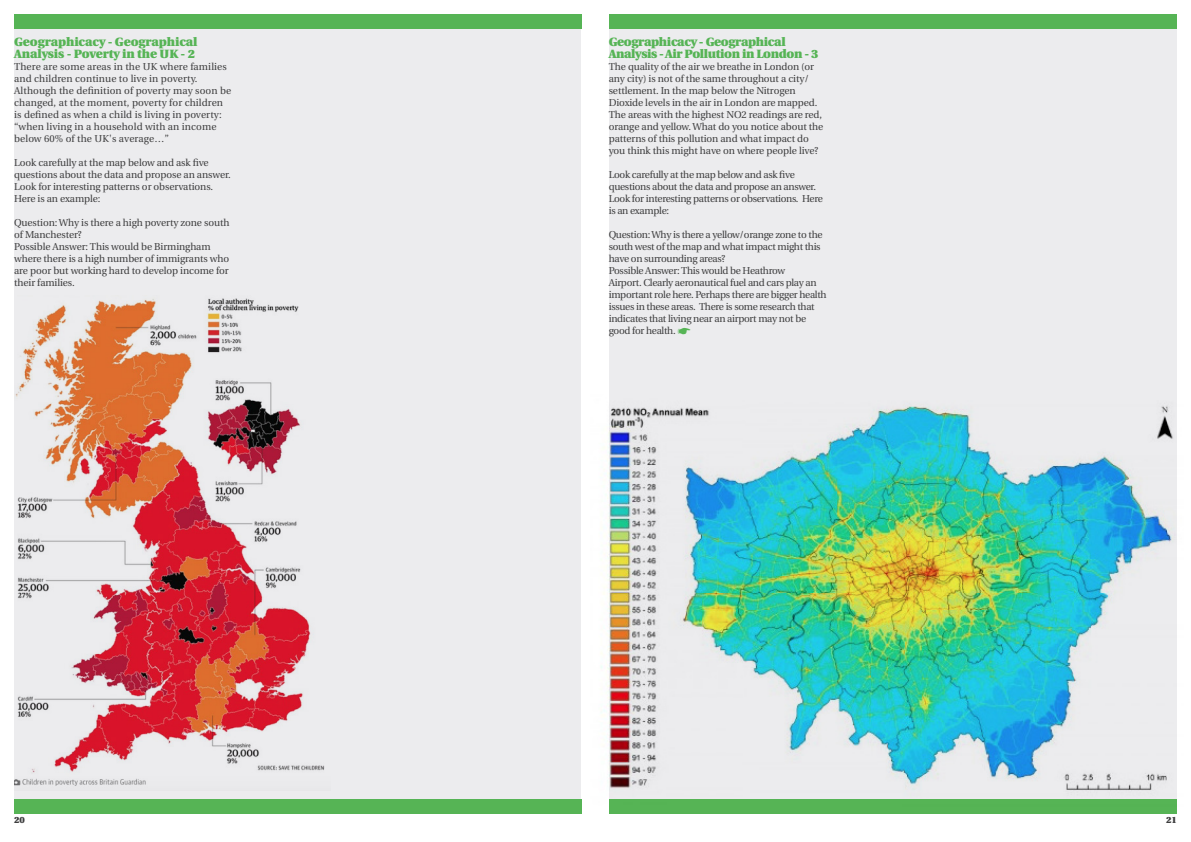
<style>
.page{position:relative;width:1191px;height:842px;background:#fff}
.page>*{position:absolute;margin:0;border:0;box-sizing:border-box;transform-origin:0 0}
.t1{font:900 12px/12px "Utopia";letter-spacing:-.03em;color:#56b455}
.t2{font:900 12px/12px "Utopia";letter-spacing:-.01em;color:#56b455}
.t3{font:10px/12px "Utopia";letter-spacing:-.01em;color:#3e3e3f}
.t4{font:10px/12px "Utopia";letter-spacing:-.03em;color:#3e3e3f}
.t5{font:10px/12px "Utopia";letter-spacing:.01em;color:#3e3e3f}
.t6{font:900 9px "Utopia";color:#3e3e3f}
.s1{color:#56b455}
</style>
<div class="page">
<div style="left:609px;top:14px;width:567px;height:800px;background:#ececee"></div>
<div style="left:609px;top:799px;width:567px;height:15px;background:#56b455"></div>
<div style="left:14px;top:14px;width:567px;height:800px;background:#ececee"></div>
<div style="left:14px;top:799px;width:567px;height:15px;background:#56b455"></div>
<div style="left:609px;top:14px;width:567px;height:14px;background:#56b455"></div>
<div style="left:14px;top:14px;width:567px;height:14px;background:#56b455"></div>
<img style="left:14px;top:298px;width:311px;height:488px">
<img style="left:601px;top:394px;width:576px;height:417px">
<p class="t2" style="left:14px;top:36px;width:185px">Geographicacy - Geographical<br>Analysis - Poverty in the UK - 2</p>
<p class="t5" style="left:14px;top:61px;width:219px">There are some areas in the UK where families and children continue to live in poverty.<br>Although the definition of poverty may soon be changed, at the moment, poverty for children is defined as when a child is living in poverty: “when living in a household with an income below 60% of the UK's average…”</p>
<p class="t3" style="left:14px;top:157px;width:218px">Look carefully at the map below and ask five questions about the data and propose an answer.<br>Look for interesting patterns or observations.<br>Here is an example:</p>
<p class="t3" style="left:14px;top:217px;width:217px">Question: Why is there a high poverty zone south of Manchester?</p>
<p class="t3" style="left:14px;top:241px;width:216px">Possible Answer: This would be Birmingham where there is a high number of immigrants who are poor but working hard to develop income for their families.</p>
<p class="t1" style="left:609px;top:36px;width:211px">Geographicacy - Geographical<br>Analysis - Air Pollution in London - 3</p>
<p class="t3" style="left:609px;top:61px;width:216px">The quality of the air we breathe in London (or any city) is not of the same throughout a city/ settlement. In the map below the Nitrogen Dioxide levels in the air in London are mapped.<br>The areas with the highest NO2 readings are red, orange and yellow. What do you notice about the patterns of this pollution and what impact do you think this might have on where people live?</p>
<p class="t4" style="left:609px;top:169px;width:216px">Look carefully at the map below and ask five questions about the data and propose an answer.<br>Look for interesting patterns or observations. Here is an example:</p>
<p class="t4" style="left:609px;top:229px;width:215px">Question: Why is there a yellow/orange zone to the south west of the map and what impact might this have on surrounding areas?</p>
<p class="t4" style="left:609px;top:265px;width:219px">Possible Answer: This would be Heathrow<br>Airport. Clearly aeronautical fuel and cars play an important role here. Perhaps there are bigger health issues in these areas. There is some research that indicates that living near an airport may not be good for health. <span class="s1">☛</span></p>
<p class="t6" style="left:14px;top:815px;width:12px">20</p>
<p class="t6" style="left:1166px;top:815px;width:12px">21</p>
</div>
